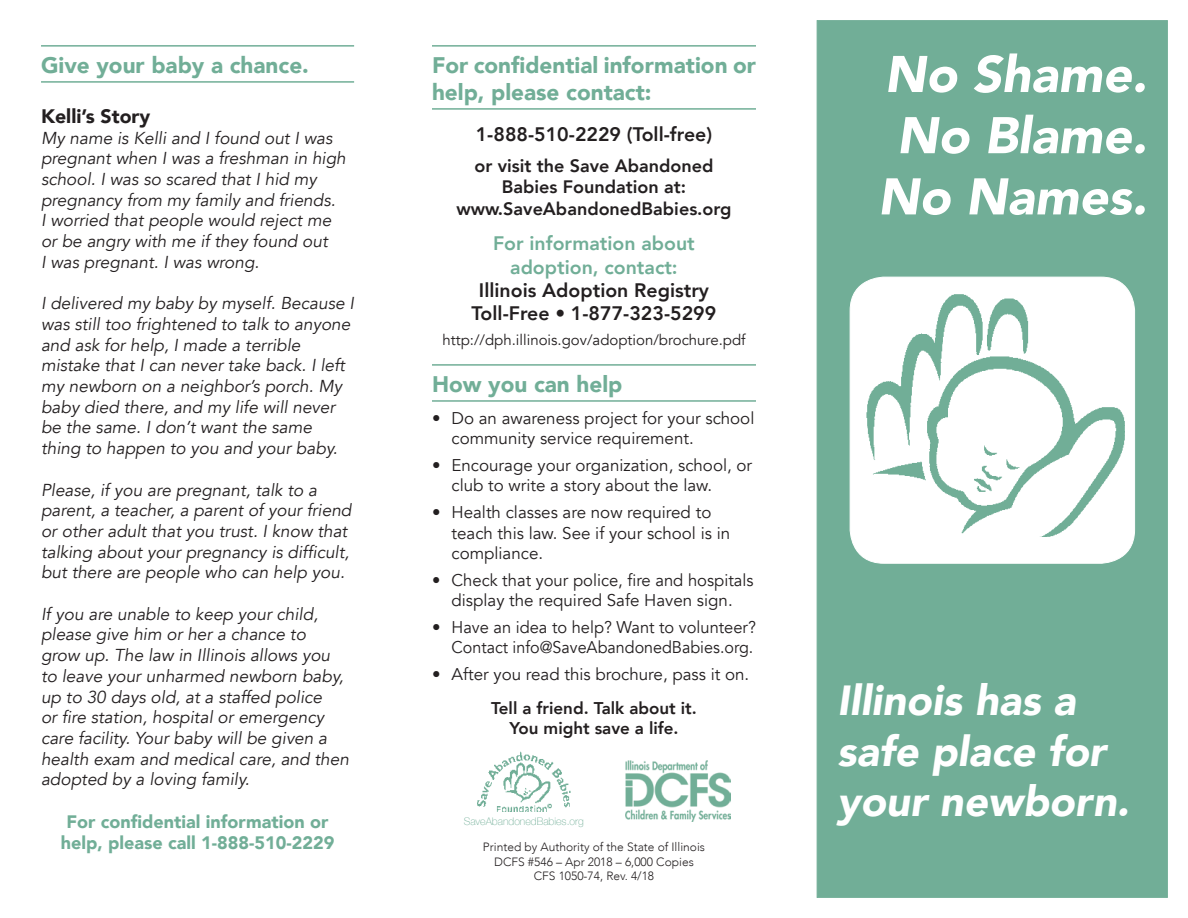
<style>
.page{position:relative;width:1188px;height:918px;background:#fff}
.page>*{position:absolute;margin:0;border:0;box-sizing:border-box;transform-origin:0 0}
.t1{font:italic 900 51px "Avenir";color:#fff}
.t2{font:italic 900 42px "Avenir";color:#fff}
.Headlines{font:900 22.5px/27px "Avenir";color:#71ae97}
.Body_Text{font:800 19.5px "Avenir";color:#231f20}
.Body_Text-2{font:800 19.5px "Avenir";color:#71ae97}
.Body_Text-3{font:900 19.5px "Avenir";color:#231f20}
.t3{font:800 18px "Avenir";color:#231f20}
.t4{font:900 18px "Avenir";color:#71ae97}
.Body_Text-4{font:italic 17.25px/20.7px "Avenir";color:#231f20}
.Body_Text-5{font:16.95px/20.4px "Avenir";color:#231f20}
.Body_Text-6{font:800 16.95px "Avenir";color:#231f20}
.Body_Text-7{font:15px "Avenir";color:#231f20}
.t5{font:300 12px "Avenir";color:#231f20}
.t6{font:100 10.5px "Helvetica Neue";color:#71ae97}
</style>
<div class="page">
<div style="left:817px;top:20px;width:351px;height:878px;background:#71ae97"></div>
<hr style="left:41px;top:45px;width:313px;height:2px;background:#71ae97">
<hr style="left:41px;top:81px;width:313px;height:2px;background:#71ae97">
<hr style="left:432px;top:45px;width:324px;height:2px;background:#71ae97">
<hr style="left:432px;top:108px;width:324px;height:2px;background:#71ae97">
<hr style="left:432px;top:364px;width:324px;height:2px;background:#71ae97">
<hr style="left:432px;top:400px;width:324px;height:2px;background:#71ae97">
<img style="left:477px;top:752px;width:93px;height:60px">
<div style="left:850px;top:277px;width:285px;height:286px;background:#fff;border-radius:34px"></div>
<div style="left:850px;top:277px;width:285px;height:287px;border:1px solid #fff;border-radius:34px"></div>
<img style="left:867px;top:294px;width:258px;height:243px">
<img style="left:625px;top:761px;width:105px;height:61px">
<p class="Headlines" style="left:432px;top:51px;width:325px">For confidential information or help, please contact:</p>
<p class="Body_Text" style="left:476px;top:119px;width:238px">1-888-510-2229 (Toll-free)</p>
<p class="t3" style="left:475px;top:151px;width:241px">or visit the Save Abandoned</p>
<p class="t3" style="left:502px;top:173px;width:186px">Babies Foundation at:</p>
<p class="t3" style="left:456px;top:194px;width:277px">www.SaveAbandonedBabies.org</p>
<p class="Body_Text-2" style="left:493px;top:228px;width:203px">For information about</p>
<p class="Body_Text-2" style="left:510px;top:252px;width:169px">adoption, contact:</p>
<p class="Body_Text" style="left:479px;top:275px;width:232px">Illinois Adoption Registry</p>
<p class="Body_Text" style="left:472px;top:298px;width:246px">Toll-Free • 1-877-323-5299</p>
<p class="Body_Text-7" style="left:442px;top:331px;width:305px">http://dph.illinois.gov/adoption/brochure.pdf</p>
<p class="Headlines" style="left:432px;top:370px;width:192px">How you can help</p>
<p class="Body_Text-5" style="left:452px;top:408px;width:304px;text-indent:-20px">• Do an awareness project for your school community service requirement.</p>
<p class="Body_Text-5" style="left:452px;top:455px;width:302px;text-indent:-20px">• Encourage your organization, school, or club to write a story about the law.</p>
<p class="Body_Text-5" style="left:432px;top:503px;width:281px">• Health classes are now required to</p>
<p class="Body_Text-5" style="left:451px;top:523px;width:280px">teach this law. See if your school is in compliance.</p>
<p class="Body_Text-5" style="left:432px;top:570px;width:323px;text-align:center">• Check that your police, fire and hospitals display the required Safe Haven sign.</p>
<p class="Body_Text-5" style="left:432px;top:617px;width:325px;text-align:right">• Have an idea to help? Want to volunteer?<br>Contact info@SaveAbandonedBabies.org.</p>
<p class="Body_Text-5" style="left:432px;top:664px;width:319px">• After you read this brochure, pass it on.</p>
<p class="Body_Text-6" style="left:491px;top:695px;width:207px">Tell a friend. Talk about it.</p>
<p class="Body_Text-6" style="left:509px;top:715px;width:171px">You might save a life.</p>
<p class="Headlines" style="left:41px;top:51px;width:269px">Give your baby a chance.</p>
<p class="Body_Text-3" style="left:41px;top:99px;width:111px">Kelli’s Story</p>
<p class="Body_Text-4" style="left:41px;top:128px;width:306px">My name is Kelli and I found out I was pregnant when I was a freshman in high school. I was so scared that I hid my pregnancy from my family and friends.</p>
<p class="Body_Text-4" style="left:41px;top:210px;width:292px">I worried that people would reject me or be angry with me if they found out</p>
<p class="Body_Text-4" style="left:41px;top:252px;width:220px">I was pregnant. I was wrong.</p>
<p class="Body_Text-4" style="left:41px;top:293px;width:314px">I delivered my baby by myself. Because I was still too frightened to talk to anyone and ask for help, I made a terrible mistake that I can never take back. I left my newborn on a neighbor’s porch. My baby died there, and my life will never be the same. I don’t want the same thing to happen to you and your baby.</p>
<p class="Body_Text-4" style="left:41px;top:480px;width:312px">Please, if you are pregnant, talk to a parent, a teacher, a parent of your friend or other adult that you trust. I know that talking about your pregnancy is difficult, but there are people who can help you.</p>
<p class="Body_Text-4" style="left:41px;top:604px;width:279px">If you are unable to keep your child,</p>
<p class="Body_Text-4" style="left:41px;top:624px;width:266px">please give him or her a chance to</p>
<p class="Body_Text-4" style="left:41px;top:645px;width:310px">grow up. The law in Illinois allows you to leave your unharmed newborn baby, up to 30 days old, at a staffed police<br>or fire station, hospital or emergency care facility. Your baby will be given a health exam and medical care, and then adopted by a loving family.</p>
<p class="t4" style="left:67px;top:806px;width:263px">For confidential information or</p>
<p class="t4" style="left:61px;top:828px;width:275px">help, please call 1-888-510-2229</p>
<p class="t5" style="left:483px;top:840px;width:224px">Printed by Authority of the State of Illinois</p>
<p class="t5" style="left:494px;top:854px;width:201px">DCFS #546 – Apr 2018 – 6,000 Copies</p>
<p class="t5" style="left:534px;top:869px;width:122px">CFS 1050-74, Rev. 4/18</p>
<p class="t6" style="left:464px;top:813px;width:121px">SaveAbandonedBabies.org</p>
<p class="t1" style="left:885px;top:32px;width:264px">No Shame.</p>
<p class="t1" style="left:897px;top:93px;width:252px">No Blame.</p>
<p class="t1" style="left:878px;top:155px;width:271px">No Names.</p>
<p class="t2" style="left:837px;top:666px;width:240px">Illinois has a</p>
<p class="t2" style="left:837px;top:716px;width:271px">safe place for</p>
<p class="t2" style="left:837px;top:767px;width:294px">your newborn.</p>
</div>
